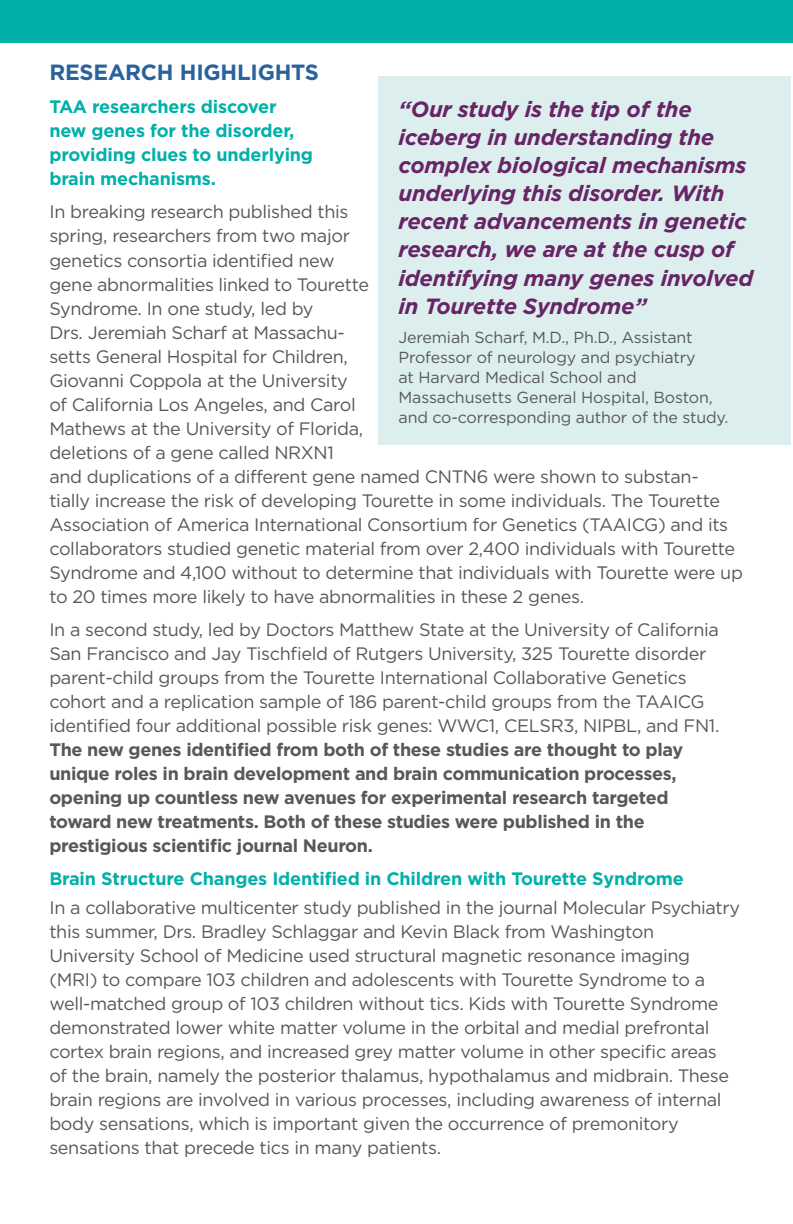
<style>
.page{position:relative;width:793px;height:1224px;background:#fff}
.page>*{position:absolute;margin:0;border:0;box-sizing:border-box;transform-origin:0 0}
.t1{font:italic 700 22px/28px "Gotham";letter-spacing:-.01em;color:#682465}
.t2{font:700 22px "Gotham";letter-spacing:-.01em;color:#29629c}
.t3{font:18px/24px "Gotham";letter-spacing:-.02em;color:#57585a}
.t4{font:700 18px/24px "Gotham";letter-spacing:-.02em;color:#57585a}
.t5{font:700 18px/24px "Gotham";letter-spacing:-.01em;color:#00b0a9}
.t6{font:16px/20px "Gotham";letter-spacing:-.01em;color:#57585a}
</style>
<div class="page">
<div style="left:378px;top:76px;width:412px;height:368px;background:#dcefee"></div>
<div style="left:0;top:0;width:792px;height:43px;background:#00b0a9"></div>
<p class="t2" style="left:49px;top:60px;width:271px">RESEARCH HIGHLIGHTS</p>
<p class="t5" style="left:49px;top:94px;width:265px">TAA researchers discover new genes for the disorder, providing clues to underlying brain mechanisms.</p>
<p class="t3" style="left:49px;top:200px;width:694px">In breaking research published this<br>spring, researchers from two major<br>genetics consortia identified new<br>gene abnormalities linked to Tourette<br>Syndrome. In one study, led by<br>Drs. Jeremiah Scharf at Massachu-<br>setts General Hospital for Children,<br>Giovanni Coppola at the University<br>of California Los Angeles, and Carol<br>Mathews at the University of Florida,<br>deletions of a gene called NRXN1<br>and duplications of a different gene named CNTN6 were shown to substan&shy;tially increase the risk of developing Tourette in some individuals. The Tourette Association of America International Consortium for Genetics (TAAICG) and its collaborators studied genetic material from over 2,400 individuals with Tourette Syndrome and 4,100 without to determine that individuals with Tourette were up to 20 times more likely to have abnormalities in these 2 genes.</p>
<p class="t3" style="left:49px;top:617px;width:671px">In a second study, led by Doctors Matthew State at the University of California San Francisco and Jay Tischfield of Rutgers University, 325 Tourette disorder parent-child groups from the Tourette International Collaborative Genetics cohort and a replication sample of 186 parent-child groups from the TAAICG identified four additional possible risk genes: WWC1, CELSR3, NIPBL, and FN1.</p>
<p class="t4" style="left:49px;top:736px;width:635px">The new genes identified from both of these studies are thought to play unique roles in brain development and brain communication processes, opening up countless new avenues for experimental research targeted toward new treatments. Both of these studies were published in the prestigious scientific journal Neuron.</p>
<p class="t5" style="left:49px;top:865px;width:635px">Brain Structure Changes Identified in Children with Tourette Syndrome</p>
<p class="t3" style="left:49px;top:894px;width:691px">In a collaborative multicenter study published in the journal Molecular Psychiatry this summer, Drs. Bradley Schlaggar and Kevin Black from Washington University School of Medicine used structural magnetic resonance imaging (MRI) to compare 103 children and adolescents with Tourette Syndrome to a well-matched group of 103 children without tics. Kids with Tourette Syndrome demonstrated lower white matter volume in the orbital and medial prefrontal cortex brain regions, and increased grey matter volume in other specific areas<br>of the brain, namely the posterior thalamus, hypothalamus and midbrain. These brain regions are involved in various processes, including awareness of internal body sensations, which is important given the occurrence of premonitory sensations that precede tics in many patients.</p>
<p class="t1" style="left:398px;top:95px;width:356px">“Our study is the tip of the iceberg in understanding the complex biological mechanisms underlying this disorder. With recent advancements in genetic research, we are at the cusp of identifying many genes involved in Tourette Syndrome”</p>
<p class="t6" style="left:398px;top:326px;width:331px">Jeremiah Scharf, M.D., Ph.D., Assistant Professor of neurology and psychiatry<br>at Harvard Medical School and Massachusetts General Hospital, Boston, and co-corresponding author of the study.</p>
</div>
